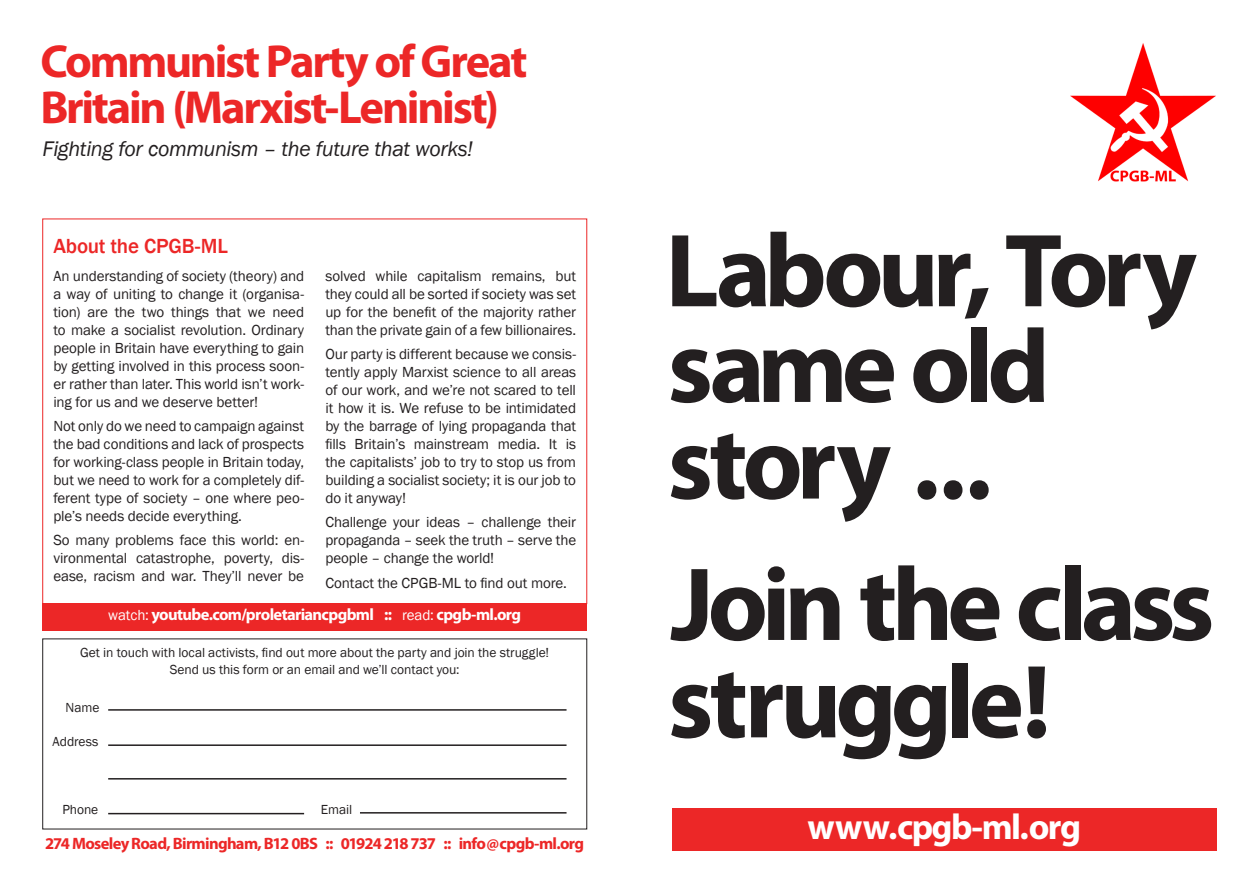
<style>
.page{position:relative;width:1259px;height:893px;background:#fff}
.page>*{position:absolute;margin:0;border:0;box-sizing:border-box;transform-origin:0 0}
.CPGB_leaflet_subhead{font:700 105px/96.1px "Myriad Pro";letter-spacing:-.06em;color:#231f20}
.CPGB_leaflet_subhead-2{font:700 46.5px "Myriad Pro";letter-spacing:-.05em;color:#ec2727}
.t1{font:700 36px "Myriad Pro";letter-spacing:-.045em;color:#fff}
.CPGB_leaflet_subhead-3{font:italic 21.75px "Franklin Gothic";letter-spacing:-.015em;color:#231f20}
.CPGB_leaflet_subhead-4{font:500 21px "Franklin Gothic";letter-spacing:-.01em;color:#ec2727}
.CPGB_leaflet_subhead-5{font:700 16.5px "Myriad Pro";letter-spacing:-.04em;color:#ec2727}
.t2{font:700 16.5px "Myriad Pro";letter-spacing:-.04em;color:#fff}
.CPGB_leaflet_text{font:15px/18px "Franklin Gothic";letter-spacing:-.01em;color:#231f20;text-align:justify}
.CPGB_leaflet_subhead-6{font:13.5px "Franklin Gothic";letter-spacing:-.005em;color:#231f20}
.s1{font-family:"Franklin Gothic";font-weight:400;font-size:15px}
</style>
<div class="page">
<hr style="left:108px;top:709px;width:458px;height:2px;background:#231f20">
<hr style="left:108px;top:744px;width:458px;height:2px;background:#231f20">
<hr style="left:108px;top:778px;width:458px;height:1px;background:#231f20">
<hr style="left:108px;top:813px;width:196px;height:1px;background:#231f20">
<hr style="left:360px;top:812px;width:206px;height:2px;background:#231f20">
<div style="left:43px;top:604px;width:544px;height:27px;background:#ec2727"></div>
<img style="left:1070px;top:43px;width:146px;height:139px">
<div style="left:672px;top:808px;width:544px;height:42px;background:#ec2727"></div>
<p class="CPGB_leaflet_subhead-2" style="left:40px;top:31px;width:488px">Communist Party of Great</p>
<p class="CPGB_leaflet_subhead-2" style="left:40px;top:77px;width:460px">Britain (Marxist-Leninist)</p>
<p class="CPGB_leaflet_subhead-3" style="left:43px;top:136px;width:432px">Fighting for communism – the future that works!</p>
<p class="CPGB_leaflet_subhead-4" style="left:53px;top:233px;width:176px">About the CPGB-ML</p>
<p class="CPGB_leaflet_text" style="left:53px;top:267px;width:252px">An understanding of society (theory) and a way of uniting to change it (organisa&shy;tion) are the two things that we need to make a socialist revolution. Ordinary people in Britain have everything to gain by getting involved in this process soon&shy;er rather than later. This world isn’t work&shy;ing for us and we deserve better!</p>
<p class="CPGB_leaflet_text" style="left:53px;top:417px;width:252px">Not only do we need to campaign against the bad conditions and lack of prospects for working-class people in Britain today, but we need to work for a completely dif&shy;ferent type of society – one where peo&shy;ple’s needs decide everything.</p>
<p class="CPGB_leaflet_text" style="left:53px;top:532px;width:252px">So many problems face this world: en&shy;vironmental catastrophe, poverty, dis&shy;ease, racism and war. They’ll never be</p>
<p class="CPGB_leaflet_text" style="left:325px;top:267px;width:252px">solved while capitalism remains, but they could all be sorted if society was set up for the benefit of the majority rather than the private gain of a few billionaires.</p>
<p class="CPGB_leaflet_text" style="left:325px;top:345px;width:252px">Our party is different because we consis&shy;tently apply Marxist science to all areas of our work, and we’re not scared to tell it how it is. We refuse to be intimidated by the barrage of lying propaganda that fills Britain’s mainstream media. It is the capitalists’ job to try to stop us from building a socialist society; it is our job to do it anyway!</p>
<p class="CPGB_leaflet_text" style="left:325px;top:514px;width:252px">Challenge your ideas – challenge their propaganda – seek the truth – serve the people – change the world!</p>
<p class="CPGB_leaflet_text" style="left:325px;top:574px;width:243px">Contact the CPGB-ML to find out more.</p>
<p class="t2" style="left:108px;top:604px;width:414px"><span class="s1">watch:</span> youtube.com/proletariancpgbml :: <span class="s1">read:</span> cpgb-ml.org</p>
<p class="CPGB_leaflet_subhead-6" style="left:80px;top:644px;width:470px">Get in touch with local activists, find out more about the party and join the struggle!</p>
<p class="CPGB_leaflet_subhead-6" style="left:170px;top:661px;width:291px">Send us this form or an email and we’ll contact you:</p>
<p class="CPGB_leaflet_subhead-6" style="left:66px;top:699px;width:35px">Name</p>
<p class="CPGB_leaflet_subhead-6" style="left:53px;top:733px;width:47px">Address</p>
<p class="CPGB_leaflet_subhead-6" style="left:62px;top:801px;width:37px">Phone</p>
<p class="CPGB_leaflet_subhead-6" style="left:321px;top:801px;width:33px">Email</p>
<p class="CPGB_leaflet_subhead-5" style="left:45px;top:833px;width:540px">274 Moseley Road, Birmingham, B12 0BS :: 01924 218 737 :: info@cpgb-ml.org</p>
<p class="CPGB_leaflet_subhead" style="left:665px;top:219px;width:533px">Labour, Tory same old story ...</p>
<p class="CPGB_leaflet_subhead" style="left:668px;top:552px;width:548px;line-height:97.4px">Join the class struggle!</p>
<p class="t1" style="left:807px;top:804px;width:275px">www.cpgb-ml.org</p>
</div>
